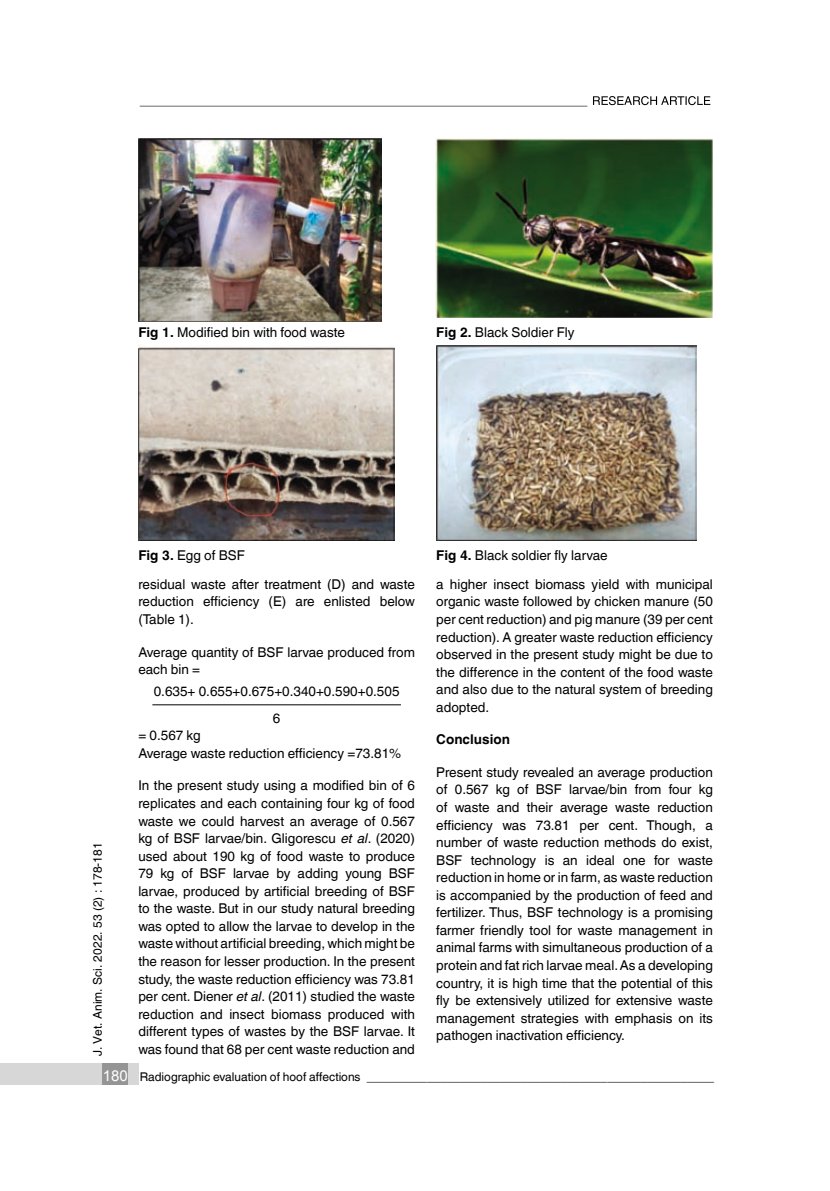
<style>
.page{position:relative;width:830px;height:1191px;background:#fff}
.page>*{position:absolute;margin:0;border:0;box-sizing:border-box;transform-origin:0 0}
.t1{font:13.5px/17.5px "Helvetica World";color:#000;text-align:justify}
.t2{font:700 13.5px "Helvetica World";color:#000}
.t3{font:12px "Helvetica World";color:#000}
.t4{font:12px "Helvetica";color:#000}
.s1{font-weight:700}
.s2{font-style:italic}
.s3{font-family:"Arial";font-size:15px;color:#fff}
</style>
<div class="page">
<img style="left:138px;top:138px;width:244px;height:183px">
<img style="left:435px;top:138px;width:277px;height:180px">
<img style="left:138px;top:345px;width:256px;height:195px">
<img style="left:436px;top:345px;width:259px;height:195px">
<hr style="left:152px;top:704px;width:249px;height:1px;background:#000">
<svg style="left:140px;top:96px;width:570px;height:10px"></svg>
<div style="left:0;top:1063px;width:138px;height:21px;background:#d7d7d7"></div>
<div style="left:102px;top:1063px;width:26px;height:21px;background:#959595"></div>
<p class="t1" style="left:138px;top:324px;width:208px"><span class="s1">Fig 1.</span> Modified bin with food waste</p>
<p class="t1" style="left:436px;top:324px;width:140px"><span class="s1">Fig 2.</span> Black Soldier Fly</p>
<p class="t1" style="left:138px;top:547px;width:108px"><span class="s1">Fig 3.</span> Egg of BSF</p>
<p class="t1" style="left:436px;top:547px;width:173px"><span class="s1">Fig 4.</span> Black soldier fly larvae</p>
<p class="t1" style="left:138px;top:575px;width:278px">residual waste after treatment (D) and waste reduction efficiency (E) are enlisted below (Table 1).</p>
<p class="t1" style="left:138px;top:643px;width:278px">Average quantity of BSF larvae produced from each bin =</p>
<p class="t1" style="left:154px;top:678px;width:247px;line-height:26.5px;text-align:center">0.635+ 0.655+0.675+0.340+0.590+0.505<br>6</p>
<p class="t1" style="left:138px;top:727px;width:264px">= 0.567 kg<br>Average waste reduction efficiency =73.81%</p>
<p class="t1" style="left:138px;top:777px;width:278px">In the present study using a modified bin of 6 replicates and each containing four kg of food waste we could harvest an average of 0.567 kg of BSF larvae/bin. Gligorescu <span class="s2">et al</span>. (2020) used about 190 kg of food waste to produce 79 kg of BSF larvae by adding young BSF larvae, produced by artificial breeding of BSF to the waste. But in our study natural breeding was opted to allow the larvae to develop in the waste without artificial breeding, which might be the reason for lesser production. In the present study, the waste reduction efficiency was 73.81 per cent. Diener <span class="s2">et al</span>. (2011) studied the waste reduction and insect biomass produced with different types of wastes by the BSF larvae. It was found that 68 per cent waste reduction and</p>
<p class="t1" style="left:436px;top:575px;width:278px">a higher insect biomass yield with municipal organic waste followed by chicken manure (50 per cent reduction) and pig manure (39 per cent reduction). A greater waste reduction efficiency observed in the present study might be due to the difference in the content of the food waste and also due to the natural system of breeding adopted.</p>
<p class="t2" style="left:436px;top:732px;width:75px">Conclusion</p>
<p class="t1" style="left:436px;top:763px;width:278px">Present study revealed an average production of 0.567 kg of BSF larvae/bin from four kg of waste and their average waste reduction efficiency was 73.81 per cent. Though, a number of waste reduction methods do exist, BSF technology is an ideal one for waste reduction in home or in farm, as waste reduction is accompanied by the production of feed and fertilizer. Thus, BSF technology is a promising farmer friendly tool for waste management in animal farms with simultaneous production of a protein and fat rich larvae meal. As a developing country, it is high time that the potential of this fly be extensively utilized for extensive waste management strategies with emphasis on its pathogen inactivation efficiency.</p>
<p class="t3" style="left:103px;top:1069px;width:612px"><span class="s3">180</span> Radiographic evaluation of hoof affections ____________________________________________________</p>
<p class="t4" style="left:91px;top:1056px;width:215px;rotate:-90deg">J. Vet. Anim. Sci. 2022. 53 (2) : 178-181</p>
</div>
